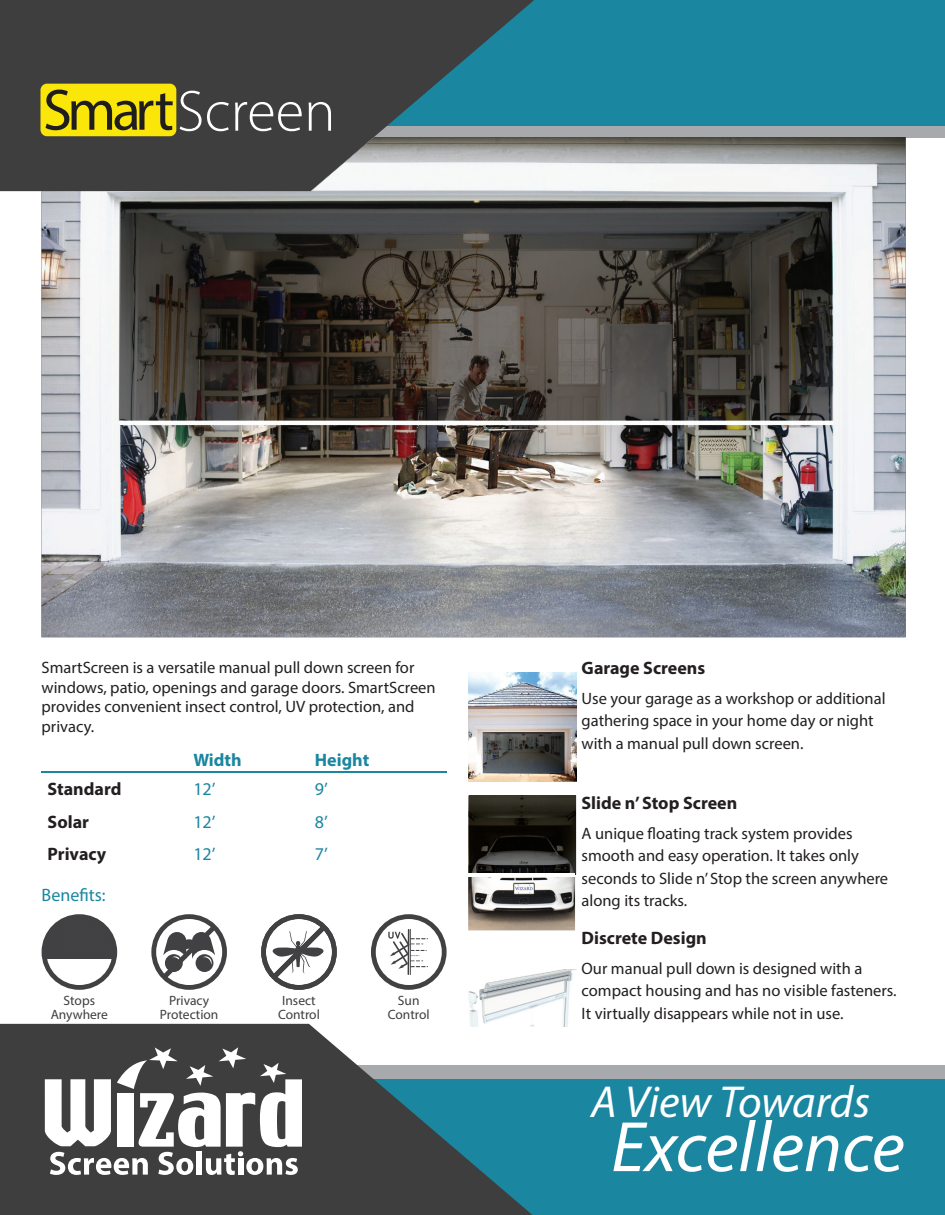
<style>
.page{position:relative;width:945px;height:1215px;background:#fff}
.page>*{position:absolute;margin:0;border:0;box-sizing:border-box;transform-origin:0 0}
.t1{font:italic 72px "Myriad Pro";color:#fff}
.t2{font:italic 45px "Myriad Pro";letter-spacing:-.005em;color:#fff}
.t3{font:700 18px "Myriad Pro";color:#231f20}
.t4{font:18px "Myriad Pro";color:#1a86a0}
.t5{font:700 18px "Myriad Pro";color:#1a86a0}
.t6{font:16.5px/22.5px "Myriad Pro";color:#231f20}
.t7{font:13.5px/13.5px "Myriad Pro";color:#3e3e3f;text-align:center}
</style>
<div class="page">
<div style="left:0;top:1065px;width:945px;height:149px;background:#a8a9ad"></div>
<div style="left:0;top:1080px;width:945px;height:135px;background:#1a86a0"></div>
<svg style="left:0;top:1024px;width:532px;height:191px;fill:#3e3e3f"></svg>
<svg style="left:45px;top:1047px;width:256px;height:127px;background:#8f8f90"></svg>
<div style="left:6px;top:12px;width:939px;height:125px;background:#a8a9ad"></div>
<div style="left:19px;top:0;width:926px;height:125px;background:#1a86a0"></div>
<svg style="left:0;top:0;width:534px;height:191px;fill:#3e3e3f"></svg>
<img style="left:42px;top:137px;width:864px;height:500px">
<div style="left:40px;top:84px;width:136px;height:52px;background:#fae709;border-radius:6px"></div>
<svg style="left:46px;top:90px;width:127px;height:40px"></svg>
<svg style="left:180px;top:91px;width:49px;height:40px;background:#5f5f60"></svg>
<svg style="left:235px;top:102px;width:67px;height:29px;background:#727272"></svg>
<svg style="left:309px;top:102px;width:22px;height:29px"></svg>
<img style="left:468px;top:795px;width:107px;height:135px">
<img style="left:469px;top:795px;width:106px;height:79px">
<hr style="left:468px;top:874px;width:107px;height:3px;background:#fff">
<hr style="left:42px;top:772px;width:145px;height:1px;background:#1a86a0">
<hr style="left:187px;top:772px;width:122px;height:1px;background:#1a86a0">
<hr style="left:309px;top:772px;width:137px;height:1px;background:#1a86a0">
<img style="left:468px;top:673px;width:108px;height:108px">
<img style="left:468px;top:969px;width:108px;height:57px">
<div style="left:42px;top:914px;width:75px;height:76px;border:5px solid #414042;border-radius:50%"></div>
<svg style="left:44px;top:918px;width:71px;height:41px;background:#545355"></svg>
<div style="left:261px;top:914px;width:76px;height:76px;border:5px solid #414042;border-radius:50%"></div>
<svg style="left:272px;top:926px;width:54px;height:53px"></svg>
<div style="left:151px;top:914px;width:76px;height:76px;border:5px solid #414042;border-radius:50%"></div>
<svg style="left:161px;top:926px;width:58px;height:53px"></svg>
<hr style="left:408px;top:929px;width:2px;height:46px;background:#414042">
<hr style="left:410px;top:929px;width:1px;height:46px;background:#414042">
<div style="left:371px;top:914px;width:76px;height:76px;border:5px solid #414042;border-radius:50%"></div>
<svg style="left:388px;top:932px;width:40px;height:37px"></svg>
<p class="t6" style="left:42px;top:657px;width:396px;line-height:19.8px">SmartScreen is a versatile manual pull down screen for windows, patio, openings and garage doors. SmartScreen provides convenient insect control, UV protection, and privacy.</p>
<p class="t3" style="left:582px;top:656px;width:125px">Garage Screens</p>
<p class="t6" style="left:582px;top:687px;width:306px">Use your garage as a workshop or additional gathering space in your home day or night with a manual pull down screen.</p>
<p class="t5" style="left:193px;top:749px;width:50px">Width</p>
<p class="t5" style="left:315px;top:749px;width:56px">Height</p>
<p class="t3" style="left:48px;top:778px;width:75px">Standard</p>
<p class="t4" style="left:193px;top:778px;width:24px">12’</p>
<p class="t4" style="left:315px;top:778px;width:14px">9’</p>
<p class="t3" style="left:48px;top:810px;width:43px">Solar</p>
<p class="t4" style="left:193px;top:811px;width:24px">12’</p>
<p class="t4" style="left:315px;top:811px;width:14px">8’</p>
<p class="t3" style="left:48px;top:843px;width:60px">Privacy</p>
<p class="t4" style="left:193px;top:843px;width:24px">12’</p>
<p class="t4" style="left:315px;top:843px;width:14px">7’</p>
<p class="t4" style="left:42px;top:884px;width:66px">Benefits:</p>
<p class="t7" style="left:51px;top:994px;width:59px">Stops<br>Anywhere</p>
<p class="t7" style="left:278px;top:994px;width:43px">Insect<br>Control</p>
<p class="t7" style="left:160px;top:994px;width:60px">Privacy<br>Protection</p>
<p class="t7" style="left:388px;top:994px;width:43px">Sun<br>Control</p>
<p class="t3" style="left:582px;top:791px;width:157px">Slide n’ Stop Screen</p>
<p class="t6" style="left:582px;top:822px;width:308px">A unique floating track system provides smooth and easy operation. It takes only seconds to Slide n’ Stop the screen anywhere along its tracks.</p>
<p class="t3" style="left:582px;top:926px;width:127px">Discrete Design</p>
<p class="t6" style="left:582px;top:957px;width:317px">Our manual pull down is designed with a compact housing and has no visible fasteners.<br>It virtually disappears while not in use.</p>
<h2 class="t2" style="left:591px;top:1074px;width:281px">A View Towards</h2>
<h1 class="t1" style="left:611px;top:1103px;width:295px">Excellence</h1>
</div>
